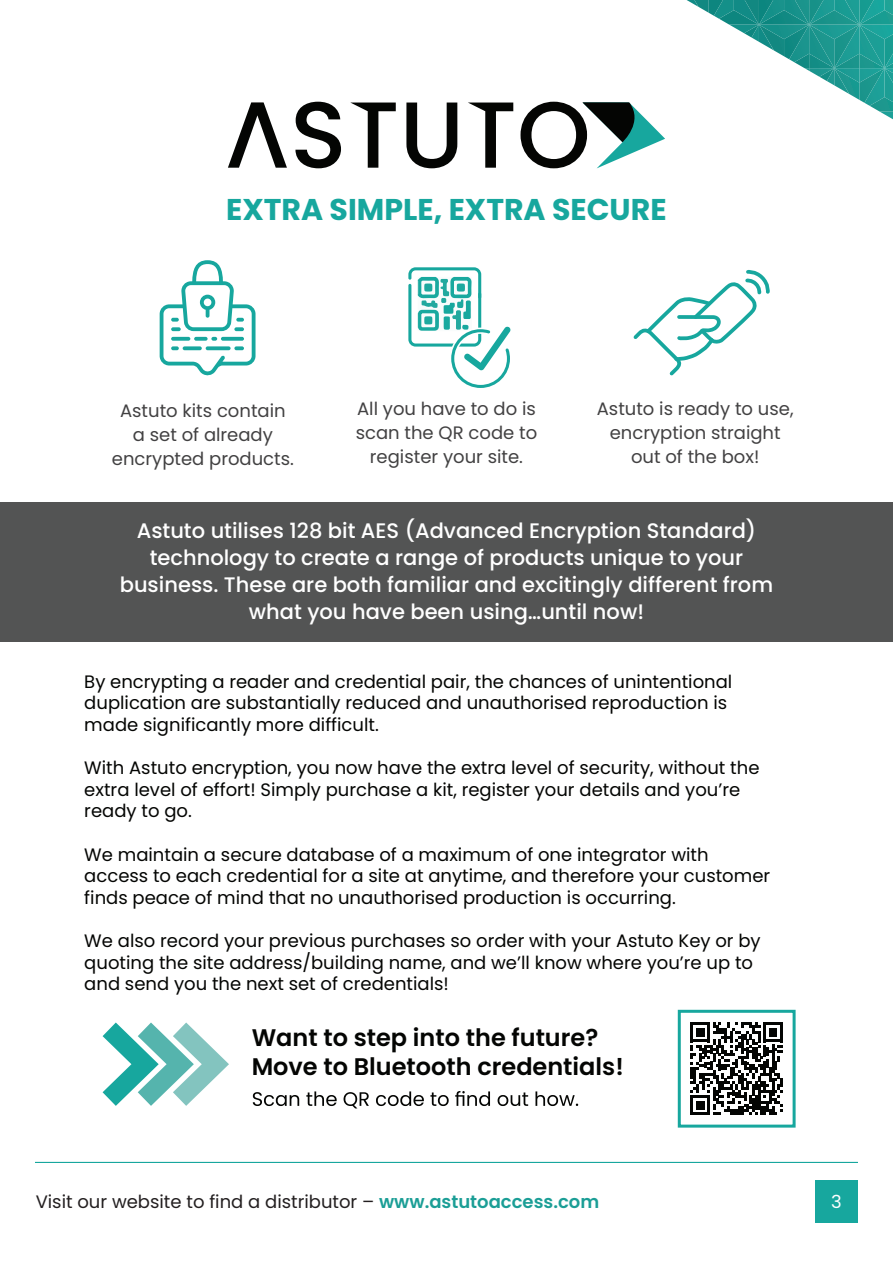
<style>
.page{position:relative;width:893px;height:1263px;background:#fff}
.page>*{position:absolute;margin:0;border:0;box-sizing:border-box;transform-origin:0 0}
.t1{font:700 30px "Poppins";color:#17a79e}
.t2{font:600 24px/28.8px "Poppins";color:#040503}
.t3{font:500 21px/27px "Poppins";color:#fff;text-align:center}
.t4{font:18px/21.6px "Poppins";color:#040503}
.t5{font:18px/24px "Poppins";color:#424142;text-align:center}
.t6{font:18px "Poppins";color:#231f20}
.t7{font:18px "Poppins";color:#fff}
.s1{font-weight:600;color:#1b9e96}
</style>
<div class="page">
<svg style="left:687px;top:0;width:205px;height:119px"></svg>
<img style="left:892px;top:0;width:1px;height:120px">
<svg style="left:295px;top:102px;width:46px;height:66px"></svg>
<svg style="left:351px;top:103px;width:45px;height:65px"></svg>
<svg style="left:406px;top:103px;width:51px;height:65px"></svg>
<svg style="left:469px;top:103px;width:44px;height:65px"></svg>
<svg style="left:228px;top:102px;width:59px;height:66px"></svg>
<svg style="left:520px;top:102px;width:145px;height:66px"></svg>
<svg style="left:160px;top:260px;width:96px;height:116px"></svg>
<svg style="left:408px;top:267px;width:103px;height:121px"></svg>
<svg style="left:633px;top:269px;width:137px;height:107px"></svg>
<div style="left:0;top:502px;width:893px;height:139px;background:#535454"></div>
<svg style="left:690px;top:1022px;width:93px;height:93px"></svg>
<div style="left:678px;top:1010px;width:118px;height:117px;border:3px solid #17a79e"></div>
<svg style="left:253px;top:1091px;width:325px;height:17px"></svg>
<svg style="left:103px;top:1022px;width:126px;height:84px"></svg>
<hr style="left:35px;top:1162px;width:823px;height:1px;background:#17a79e">
<div style="left:815px;top:1180px;width:43px;height:43px;background:#17a79e"></div>
<h1 class="t1" style="left:226px;top:193px;width:442px">EXTRA SIMPLE, EXTRA SECURE</h1>
<p class="t5" style="left:112px;top:399px;width:184px">Astuto kits contain a set of already encrypted products.</p>
<p class="t5" style="left:356px;top:396px;width:183px">All you have to do is scan the QR code to register your site.</p>
<p class="t5" style="left:597px;top:396px;width:198px">Astuto is ready to use, encryption straight out of the box!</p>
<p class="t3" style="left:120px;top:517px;width:655px">Astuto utilises 128 bit AES (Advanced Encryption Standard) technology to create a range of products unique to your business. These are both familiar and excitingly different from what you have been using…until now!</p>
<p class="t4" style="left:84px;top:671px;width:650px">By encrypting a reader and credential pair, the chances of unintentional duplication are substantially reduced and unauthorised reproduction is made significantly more difficult.</p>
<p class="t4" style="left:84px;top:757px;width:677px">With Astuto encryption, you now have the extra level of security, without the extra level of effort! Simply purchase a kit, register your details and you’re ready to go.</p>
<p class="t4" style="left:84px;top:844px;width:687px">We maintain a secure database of a maximum of one integrator with access to each credential for a site at anytime, and therefore your customer finds peace of mind that no unauthorised production is occurring.</p>
<p class="t4" style="left:84px;top:930px;width:678px">We also record your previous purchases so order with your Astuto Key or by quoting the site address/building name, and we’ll know where you’re up to and send you the next set of credentials!</p>
<h2 class="t2" style="left:252px;top:1023px;width:374px">Want to step into the future?<br>Move to Bluetooth credentials!</h2>
<p class="t6" style="left:36px;top:1191px;width:565px">Visit our website to find a distributor – <span class="s1">www.astutoaccess.com</span></p>
<p class="t7" style="left:831px;top:1191px;width:12px">3</p>
</div>
